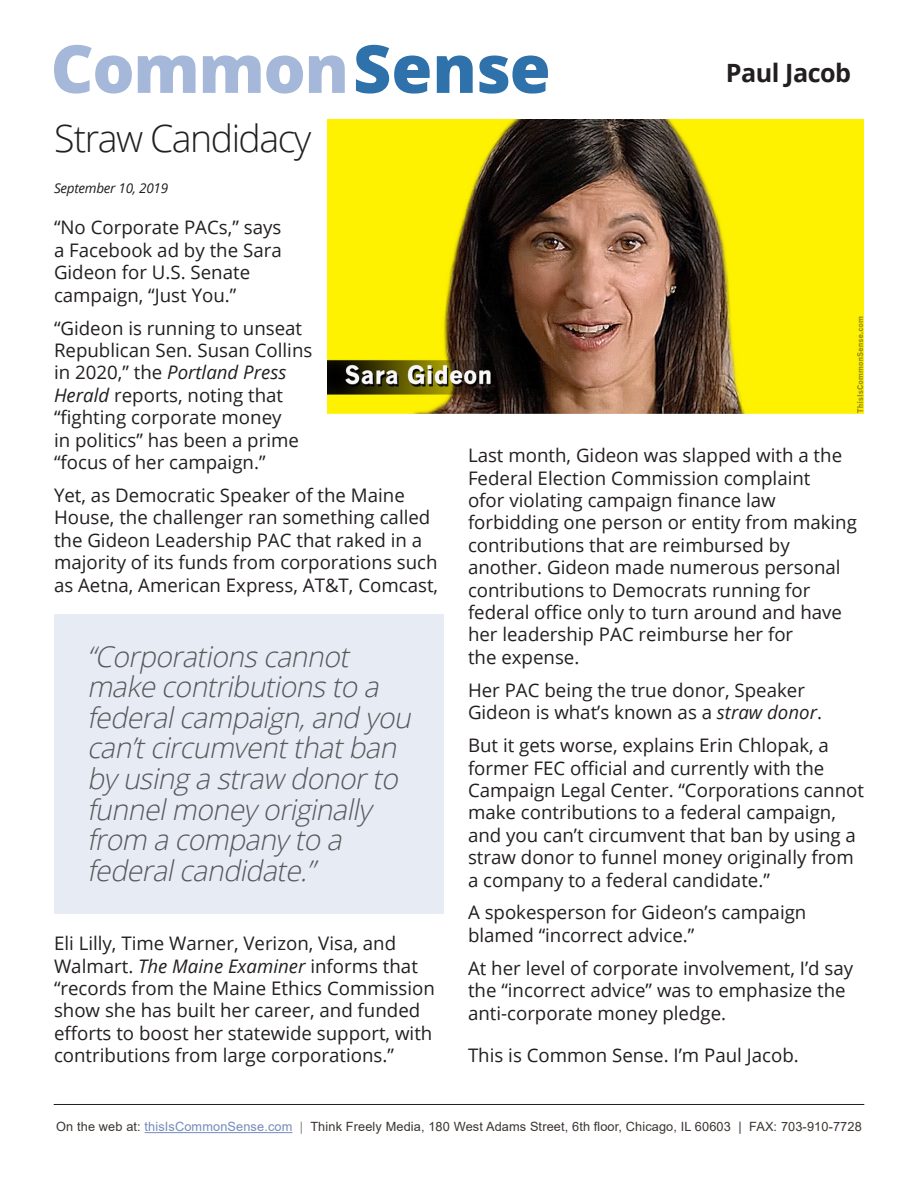
<style>
.page{position:relative;width:918px;height:1188px;background:#fff}
.page>*{position:absolute;margin:0;border:0;box-sizing:border-box;transform-origin:0 0}
.t1{font:800 66.45px "Open Sans";letter-spacing:-.02em;color:#a6b8d9}
.t2{font:300 37.5px "Open Sans";letter-spacing:-.04em;color:#231f20}
.t3{font:italic 300 28.5px/30.6px "Open Sans";letter-spacing:-.02em;color:#57585a}
.t4{font:700 25.2px "Open Sans";letter-spacing:-.02em;color:#231f20}
.t5{font:18.6px/22.4px "Open Sans";color:#231f20}
.t6{font:italic 13.5px "Open Sans";letter-spacing:-.02em;color:#231f20}
.t7{font:12.75px "Arial";letter-spacing:.01em;color:#3b3532}
.s1{color:#2f71ab}
.s2{font-style:italic}
.s3{color:#738cbd}
.s4{color:#808285}
</style>
<div class="page">
<hr style="left:145px;top:1132px;width:148px;height:1px;background:#738cbd">
<img style="left:327px;top:120px;width:536px;height:293px">
<hr style="left:54px;top:1104px;width:810px;height:1px;background:#231f20">
<div style="left:54px;top:615px;width:390px;height:299px;background:#e7ebf4"></div>
<p class="t1" style="left:51px;top:18px;width:502px">Common<span class="s1">Sense</span></p>
<p class="t4" style="left:726px;top:55px;width:127px">Paul Jacob</p>
<p class="t2" style="left:54px;top:113px;width:259px">Straw Candidacy</p>
<p class="t6" style="left:54px;top:178px;width:116px">September 10, 2019</p>
<p class="t5" style="left:54px;top:216px;width:229px">“No Corporate PACs,” says a Facebook ad by the Sara<br>Gideon for U.S. Senate campaign, “Just You.”</p>
<p class="t5" style="left:54px;top:316px;width:260px">“Gideon is running to unseat<br>Republican Sen. Susan Collins in 2020,” the <span class="s2">Portland Press<br>Herald</span> reports, noting that “fighting corporate money<br>in politics” has been a prime “focus of her campaign.”</p>
<p class="t5" style="left:54px;top:484px;width:386px">Yet, as Democratic Speaker of the Maine House, the challenger ran something called the Gideon Leadership PAC that raked in a majority of its funds from corporations such as Aetna, American Express, AT&amp;T, Comcast,</p>
<p class="t3" style="left:87px;top:640px;width:332px">“Corporationscannot make contributionsto a federalcampaign,and you can’tcircumventthatban by usingastraw donorto funnelmoney originally from acompany to a federalcandidate.”</p>
<p class="t5" style="left:54px;top:932px;width:382px">Eli Lilly, Time Warner, Verizon, Visa, and Walmart. <span class="s2">The Maine Examiner</span> informs that “records from the Maine Ethics Commission show she has built her career, and funded efforts to boost her statewide support, with contributions from large corporations.”</p>
<p class="t5" style="left:468px;top:444px;width:391px">Last month, Gideon was slapped with a the Federal Election Commission complaint<br>ofor violating campaign finance law forbidding one person or entity from making contributions that are reimbursed by another. Gideon made numerous personal contributions to Democrats running for federal office only to turn around and have her leadership PAC reimburse her for<br>the expense.</p>
<p class="t5" style="left:468px;top:678px;width:356px">Her PAC being the true donor, Speaker<br>Gideon is what’s known as a <span class="s2">straw donor</span>.</p>
<p class="t5" style="left:468px;top:734px;width:398px">But it gets worse, explains Erin Chlopak, a former FEC official and currently with the Campaign Legal Center. “Corporations cannot make contributions to a federal campaign, and you can’t circumvent that ban by using a straw donor to funnel money originally from a company to a federal candidate.”</p>
<p class="t5" style="left:468px;top:901px;width:340px">A spokesperson for Gideon’s campaign blamed “incorrect advice.”</p>
<p class="t5" style="left:468px;top:956px;width:387px">At her level of corporate involvement, I’d say the “incorrect advice” was to emphasize the anti-corporate money pledge.</p>
<p class="t5" style="left:468px;top:1043px;width:332px">This is Common Sense. I’m Paul Jacob.</p>
<p class="t7" style="left:56px;top:1118px;width:807px">On the web at: <span class="s3">thisIsCommonSense.com</span> <span class="s4">|</span> Think Freely Media, 180 West Adams Street, 6th floor, Chicago, IL 60603 | FAX: 703-910-7728</p>
</div>
